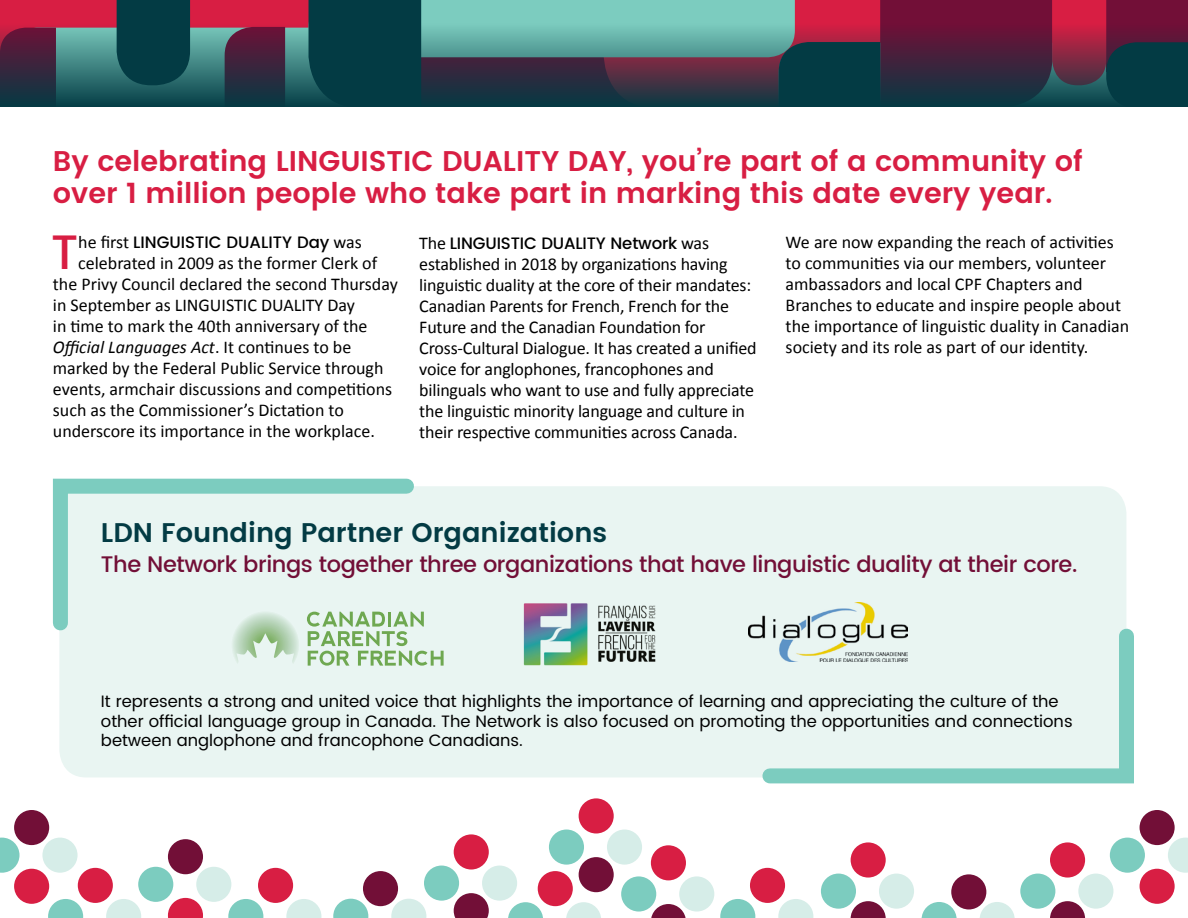
<style>
.page{position:relative;width:1188px;height:918px;background:#fff}
.page>*{position:absolute;margin:0;border:0;box-sizing:border-box;transform-origin:0 0}
.t1{font:500 48.15px "Poppins";color:#d81e43}
.t2{font:600 28.5px/31.5px "Poppins";color:#d81e43}
.t3{font:600 27px "Poppins";color:#033b44}
.t4{font:500 22.5px "Poppins";letter-spacing:-.02em;color:#720f37}
.t5{font:18px/21px "Calibri";color:#000}
.t6{font:16.5px/19.8px "Poppins";color:#000}
.t7{font:500 16.5px "Poppins";letter-spacing:-.01em;color:#000}
.s1{font-family:"Calibri";font-weight:400;font-size:18px}
.s2{font-style:italic}
</style>
<div class="page">
<svg style="left:0;top:0;width:1188px;height:24px;background:#835667"></svg>
<svg style="left:0;top:24px;width:1188px;height:83px;background:#364854"></svg>
<div style="left:59px;top:486px;width:1067px;height:291px;background:#e9f5f2"></div>
<svg style="left:52px;top:478px;width:370px;height:160px;background:#daefeb"></svg>
<svg style="left:755px;top:621px;width:379px;height:163px;background:#daefeb"></svg>
<svg style="left:231px;top:611px;width:68px;height:54px;background:#cbe1cf"></svg>
<svg style="left:307px;top:612px;width:137px;height:54px;background:#c1dbbd"></svg>
<img style="left:513px;top:597px;width:153px;height:78px">
<img style="left:749px;top:603px;width:158px;height:59px">
<div style="left:579px;top:798px;width:35px;height:35px;background:#d81e43;border-radius:50%"></div>
<div style="left:549px;top:830px;width:35px;height:35px;background:#7cccbf;border-radius:50%"></div>
<div style="left:607px;top:830px;width:35px;height:35px;background:#d6ede8;border-radius:50%"></div>
<div style="left:579px;top:857px;width:35px;height:35px;background:#720f37;border-radius:50%"></div>
<div style="left:538px;top:871px;width:35px;height:35px;background:#d81e43;border-radius:50%"></div>
<svg style="left:508px;top:902px;width:35px;height:16px"></svg>
<svg style="left:566px;top:902px;width:35px;height:16px"></svg>
<div style="left:651px;top:845px;width:35px;height:35px;background:#d81e43;border-radius:50%"></div>
<div style="left:621px;top:876px;width:35px;height:36px;background:#7cccbf;border-radius:50%"></div>
<div style="left:679px;top:876px;width:35px;height:36px;background:#d6ede8;border-radius:50%"></div>
<svg style="left:651px;top:904px;width:35px;height:14px"></svg>
<div style="left:454px;top:834px;width:35px;height:36px;background:#d81e43;border-radius:50%"></div>
<div style="left:424px;top:866px;width:35px;height:35px;background:#7cccbf;border-radius:50%"></div>
<div style="left:482px;top:866px;width:35px;height:35px;background:#d6ede8;border-radius:50%"></div>
<svg style="left:454px;top:893px;width:35px;height:25px"></svg>
<div style="left:750px;top:868px;width:35px;height:35px;background:#d81e43;border-radius:50%"></div>
<svg style="left:720px;top:899px;width:35px;height:19px"></svg>
<svg style="left:778px;top:899px;width:35px;height:19px"></svg>
<svg style="left:333px;top:899px;width:35px;height:19px"></svg>
<svg style="left:391px;top:899px;width:35px;height:19px"></svg>
<div style="left:363px;top:871px;width:35px;height:35px;background:#720f37;border-radius:50%"></div>
<div style="left:258px;top:868px;width:35px;height:35px;background:#d81e43;border-radius:50%"></div>
<svg style="left:228px;top:899px;width:35px;height:19px"></svg>
<svg style="left:286px;top:899px;width:35px;height:19px"></svg>
<div style="left:851px;top:842px;width:35px;height:36px;background:#d81e43;border-radius:50%"></div>
<div style="left:821px;top:874px;width:35px;height:35px;background:#7cccbf;border-radius:50%"></div>
<div style="left:879px;top:874px;width:35px;height:35px;background:#d6ede8;border-radius:50%"></div>
<svg style="left:851px;top:901px;width:35px;height:17px"></svg>
<svg style="left:168px;top:898px;width:35px;height:20px"></svg>
<div style="left:138px;top:867px;width:35px;height:35px;background:#7cccbf;border-radius:50%"></div>
<div style="left:196px;top:867px;width:35px;height:35px;background:#d6ede8;border-radius:50%"></div>
<div style="left:168px;top:839px;width:35px;height:35px;background:#720f37;border-radius:50%"></div>
<svg style="left:922px;top:902px;width:35px;height:16px"></svg>
<svg style="left:980px;top:902px;width:35px;height:16px"></svg>
<div style="left:951px;top:874px;width:35px;height:35px;background:#720f37;border-radius:50%"></div>
<div style="left:1050px;top:842px;width:35px;height:36px;background:#d81e43;border-radius:50%"></div>
<div style="left:1020px;top:874px;width:35px;height:35px;background:#7cccbf;border-radius:50%"></div>
<div style="left:1078px;top:874px;width:35px;height:35px;background:#d6ede8;border-radius:50%"></div>
<svg style="left:1050px;top:901px;width:35px;height:17px"></svg>
<div style="left:78px;top:868px;width:35px;height:35px;background:#d81e43;border-radius:50%"></div>
<svg style="left:48px;top:899px;width:35px;height:19px"></svg>
<svg style="left:106px;top:899px;width:35px;height:19px"></svg>
<div style="left:14px;top:869px;width:35px;height:35px;background:#d81e43;border-radius:50%"></div>
<svg style="left:0;top:838px;width:19px;height:35px"></svg>
<div style="left:42px;top:838px;width:36px;height:35px;background:#d6ede8;border-radius:50%"></div>
<div style="left:14px;top:810px;width:35px;height:35px;background:#720f37;border-radius:50%"></div>
<div style="left:1140px;top:869px;width:35px;height:35px;background:#d81e43;border-radius:50%"></div>
<div style="left:1110px;top:838px;width:35px;height:35px;background:#7cccbf;border-radius:50%"></div>
<svg style="left:1168px;top:838px;width:20px;height:35px"></svg>
<div style="left:1140px;top:810px;width:35px;height:35px;background:#720f37;border-radius:50%"></div>
<h2 class="t2" style="left:53px;top:147px;width:1031px">By celebrating LINGUISTIC DUALITY DAY, you’re part of a community of over 1 million people who take part in marking this date every year.</h2>
<h1 class="t1" style="left:51px;top:217px;width:29px">T</h1>
<p class="t7" style="left:78px;top:230px;width:285px"><span class="s1">he first</span> LINGUISTIC DUALITY Day <span class="s1">was</span></p>
<p class="t5" style="left:786px;top:232px;width:345px">We are now expanding the reach of activities to communities via our members, volunteer ambassadors and local CPF Chapters and Branches to educate and inspire people about the importance of linguistic duality in Canadian society and its role as part of our identity.</p>
<p class="t7" style="left:419px;top:231px;width:291px"><span class="s1">The</span> LINGUISTIC DUALITY Network <span class="s1">was</span></p>
<p class="t5" style="left:419px;top:253px;width:339px">established in 2018 by organizations having linguistic duality at the core of their mandates:<br>Canadian Parents for French, French for the Future and the Canadian Foundation for Cross-Cultural Dialogue. It has created a unified voice for anglophones, francophones and bilinguals who want to use and fully appreciate the linguistic minority language and culture in their respective communities across Canada.</p>
<p class="t5" style="left:53px;top:253px;width:346px;text-indent:25px">celebrated in 2009 as the former Clerk of the Privy Council declared the second Thursday in September as LINGUISTIC DUALITY Day<br>in time to mark the 40th anniversary of the <span class="s2">Official Languages Act</span>. It continues to be marked by the Federal Public Service through events, armchair discussions and competitions such as the Commissioner’s Dictation to underscore its importance in the workplace.</p>
<h3 class="t3" style="left:101px;top:512px;width:508px">LDN Founding Partner Organizations</h3>
<p class="t4" style="left:101px;top:547px;width:978px">The Network brings together three organizations that have linguistic duality at their core.</p>
<p class="t6" style="left:101px;top:692px;width:973px">It represents a strong and united voice that highlights the importance of learning and appreciating the culture of the other official language group in Canada. The Network is also focused on promoting the opportunities and connections between anglophone and francophone Canadians.</p>
</div>
